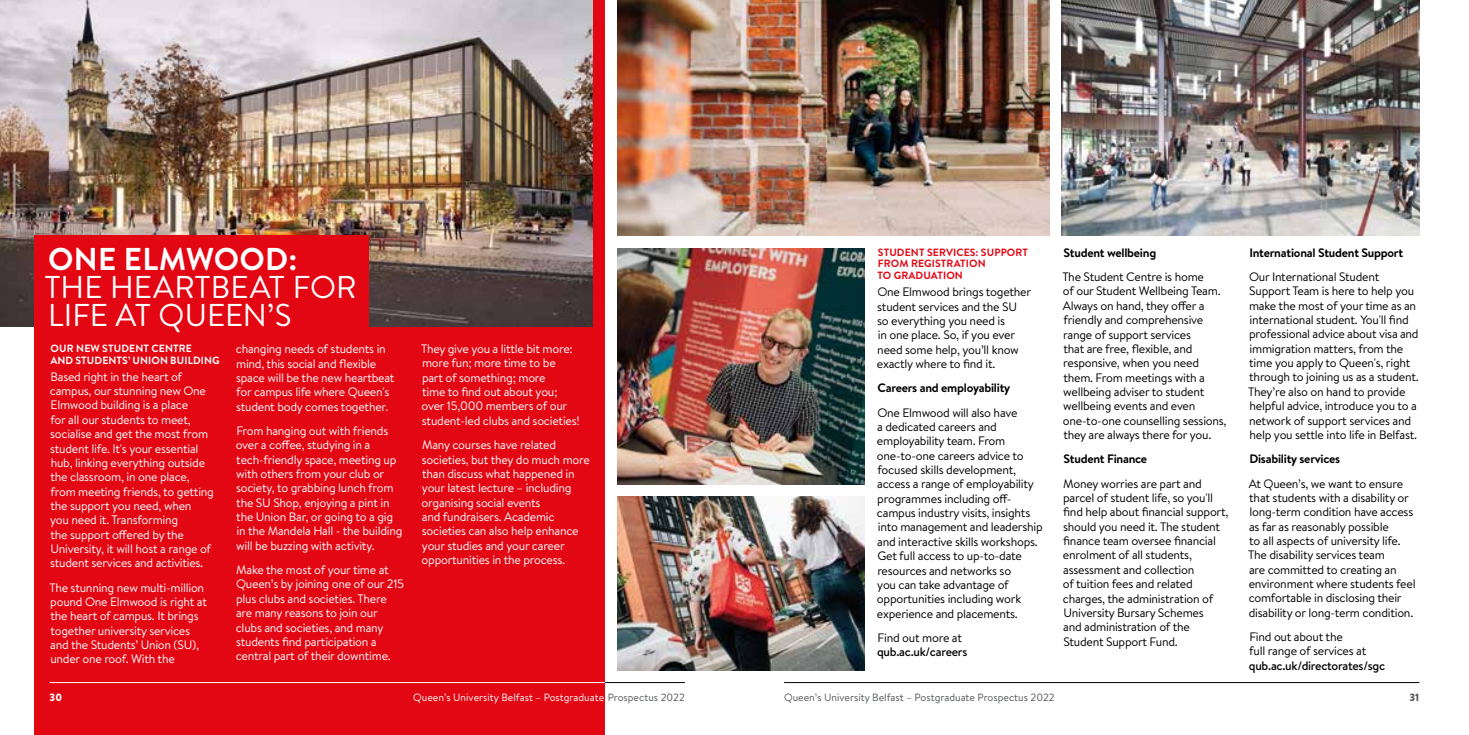
<style>
.page{position:relative;width:1469px;height:735px;background:#fff}
.page>*{position:absolute;margin:0;border:0;box-sizing:border-box;transform-origin:0 0}
.t1{font:31.5px/28px "Brandon Text";letter-spacing:.005em;color:#fff}
.t2{font:700 31.5px "Brandon Text";letter-spacing:.01em;color:#fff}
.t3{font:12.25px/14.3px "Brandon Text";letter-spacing:-.02em;color:#000}
.t4{font:12.25px/14.3px "Brandon Text";letter-spacing:-.02em;color:#fff}
.t5{font:700 12.25px "Brandon Text";letter-spacing:-.02em;color:#000}
.t6{font:500 12.25px "Brandon Text";letter-spacing:-.02em;color:#000}
.t7{font:10.5px "Brandon Text";color:#fff}
.t8{font:10.5px "Brandon Text";color:#54565b}
.t9{font:700 10.5px/11.9px "Brandon Text";letter-spacing:.01em;color:#e30613}
.t10{font:700 10.5px/11.9px "Brandon Text";letter-spacing:.01em;color:#fff}
.t11{font:900 10.5px "Brandon Text";color:#54565b}
.t12{font:900 10.5px "Brandon Text";color:#fff}
.s1{color:#54565b}
</style>
<div class="page">
<hr style="left:784px;top:682px;width:635px;height:1px;background:#000">
<hr style="left:50px;top:682px;width:635px;height:1px;background:#000">
<div style="left:34px;top:0;width:570px;height:734px;background:#e30613"></div>
<img style="left:0;top:0;width:592px;height:326px">
<div style="left:34px;top:234px;width:334px;height:149px;background:#e30613"></div>
<img style="left:617px;top:0;width:432px;height:236px">
<img style="left:617px;top:248px;width:247px;height:236px">
<img style="left:617px;top:496px;width:247px;height:174px">
<img style="left:1061px;top:0;width:358px;height:236px">
<hr style="left:50px;top:682px;width:554px;height:1px;background:#fff">
<h1 class="t2" style="left:48px;top:237px;width:250px">ONE ELMWOOD:</h1>
<h1 class="t1" style="left:44px;top:272px;width:314px">THE HEARTBEAT FOR<br>LIFE AT QUEEN’S</h1>
<p class="t10" style="left:50px;top:342px;width:171px">OUR NEW STUDENT CENTRE<br>AND STUDENTS’ UNION BUILDING</p>
<p class="t4" style="left:50px;top:368px;width:166px">Based right in the heart of campus, our stunning new One<br>Elmwood building is a place<br>for all our students to meet, socialise and get the most from student life. It's your essential hub, linking everything outside the classroom, in one place, from meeting friends, to getting the support you need, when<br>you need it. Transforming<br>the support offered by the<br>University, it will host a range of student services and activities.</p>
<p class="t4" style="left:49px;top:579px;width:159px">The stunning new multi-million pound One Elmwood is right at the heart of campus. It brings together university services and the Students’ Union (SU), under one roof. With the</p>
<p class="t4" style="left:236px;top:341px;width:160px">changing needs of students in mind, this social and flexible space will be the new heartbeat for campus life where Queen's student body comes together.</p>
<p class="t4" style="left:236px;top:423px;width:168px">From hanging out with friends over a coffee, studying in a tech-friendly space, meeting up with others from your club or society, to grabbing lunch from the SU Shop, enjoying a pint in the Union Bar, or going to a gig in the Mandela Hall - the building will be buzzing with activity.</p>
<p class="t4" style="left:236px;top:562px;width:170px">Make the most of your time at<br>Queen’s by joining one of our 215 plus clubs and societies. There are many reasons to join our clubs and societies, and many students find participation a central part of their downtime.</p>
<p class="t12" style="left:50px;top:689px;width:14px">30</p>
<p class="t4" style="left:421px;top:341px;width:160px">They give you a little bit more: more fun; more time to be<br>part of something; more<br>time to find out about you; over 15,000 members of our student-led clubs and societies!</p>
<p class="t4" style="left:421px;top:437px;width:170px">Many courses have related societies, but they do much more than discuss what happened in your latest lecture – including organising social events<br>and fundraisers. Academic societies can also help enhance your studies and your career opportunities in the process.</p>
<p class="t9" style="left:877px;top:246px;width:152px">STUDENT SERVICES: SUPPORT<br>FROM REGISTRATION<br>TO GRADUATION</p>
<p class="t3" style="left:877px;top:284px;width:156px">One Elmwood brings together student services and the SU so everything you need is<br>in one place. So, if you ever need some help, you’ll know exactly where to find it.</p>
<p class="t5" style="left:877px;top:379px;width:134px">Careers and employability</p>
<p class="t3" style="left:877px;top:404px;width:167px">One Elmwood will also have<br>a dedicated careers and employability team. From one-to-one careers advice to focused skills development, access a range of employability programmes including off&shy;campus industry visits, insights into management and leadership and interactive skills workshops.<br>Get full access to up-to-date resources and networks so<br>you can take advantage of opportunities including work experience and placements.</p>
<p class="t3" style="left:877px;top:629px;width:86px">Find out more at</p>
<p class="t6" style="left:877px;top:643px;width:92px">qub.ac.uk/careers</p>
<p class="t5" style="left:1063px;top:244px;width:94px">Student wellbeing</p>
<p class="t3" style="left:1062px;top:269px;width:166px">The Student Centre is home<br>of our Student Wellbeing Team.<br>Always on hand, they offer a friendly and comprehensive range of support services<br>that are free, flexible, and responsive, when you need them. From meetings with a wellbeing adviser to student wellbeing events and even one-to-one counselling sessions, they are always there for you.</p>
<p class="t5" style="left:1063px;top:450px;width:85px">Student Finance</p>
<p class="t3" style="left:1062px;top:475px;width:167px">Money worries are part and parcel of student life, so you'll find help about financial support, should you need it. The student finance team oversee financial enrolment of all students, assessment and collection<br>of tuition fees and related charges, the administration of<br>University Bursary Schemes<br>and administration of the<br>Student Support Fund.</p>
<p class="t5" style="left:1249px;top:244px;width:155px">International Student Support</p>
<p class="t3" style="left:1248px;top:269px;width:172px">Our International Student<br>Support Team is here to help you make the most of your time as an international student. You'll find professional advice about visa and immigration matters, from the time you apply to Queen's, right through to joining us as a student.<br>They’re also on hand to provide helpful advice, introduce you to a network of support services and help you settle into life in Belfast.</p>
<p class="t5" style="left:1249px;top:450px;width:92px">Disability services</p>
<p class="t3" style="left:1248px;top:475px;width:169px">At Queen’s, we want to ensure that students with a disability or long-term condition have access as far as reasonably possible<br>to all aspects of university life.<br>The disability services team<br>are committed to creating an environment where students feel comfortable in disclosing their disability or long-term condition.</p>
<p class="t3" style="left:1249px;top:629px;width:119px">Find out about the<br>full range of services at</p>
<p class="t6" style="left:1248px;top:656px;width:138px">qub.ac.uk/directorates/sgc</p>
<p class="t7" style="left:413px;top:689px;width:273px">Queen’s University Belfast – Postgraduate <span class="s1">Prospectus 2022</span></p>
<p class="t8" style="left:784px;top:689px;width:272px">Queen’s University Belfast – Postgraduate Prospectus 2022</p>
<p class="t11" style="left:1409px;top:689px;width:11px">31</p>
</div>
